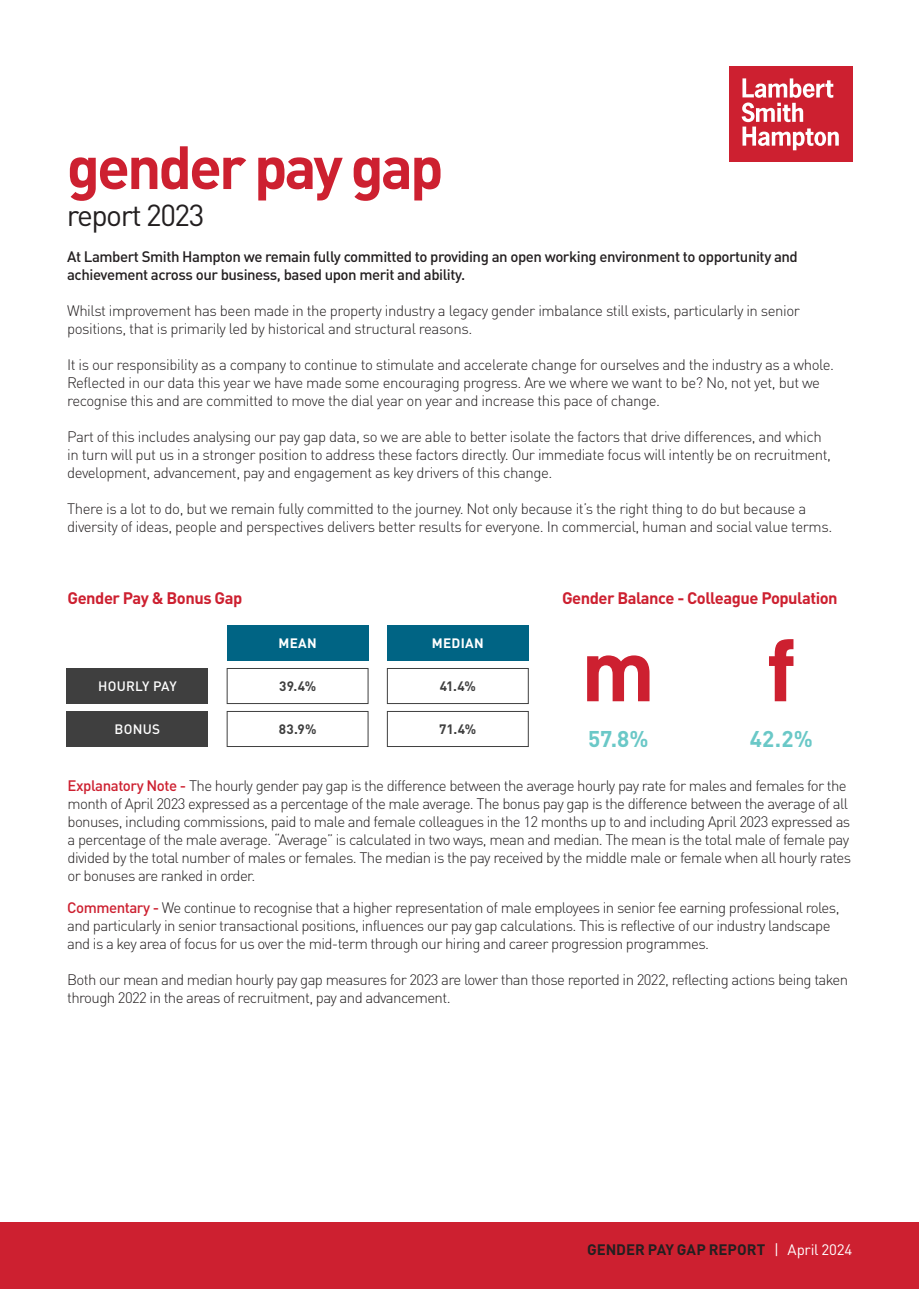
<style>
.page{position:relative;width:919px;height:1289px;background:#fff}
.page>*{position:absolute;margin:0;border:0;box-sizing:border-box;transform-origin:0 0}
.t1{font:700 90px "DIN2014";color:#cd2030}
.t2{font:700 60px "DIN Pro";letter-spacing:-.05em;color:#cd2030}
.t3{font:30px "DIN Pro";letter-spacing:-.05em;color:#231f20}
.t4{font:700 22.5px "DIN Pro";color:#6ac8c7}
.t5{font:700 16.5px "DIN Pro";letter-spacing:-.03em;color:#cd2030}
.t6{font:300 15px/18px "DIN Pro";letter-spacing:-.04em;color:#231f20}
.t7{font:500 15px/18px "DIN Pro";letter-spacing:-.03em;color:#231f20}
.t8{font:700 15px "DIN Pro";letter-spacing:-.005em;color:#231f20}
.t9{font:700 13.5px "DIN Pro";letter-spacing:.01em;color:#3f3f3f}
.t10{font:500 13.5px "DIN Pro";letter-spacing:.02em;color:#fff}
.t11{font:700 13.5px "DIN Pro";letter-spacing:.02em;color:#fff}
.s1{font-weight:500;color:#cd2030}
.s2{font-weight:400;color:#fff}
</style>
<div class="page">
<div style="left:728px;top:67px;width:124px;height:95px;background:#cd2030"></div>
<svg style="left:741px;top:78px;width:97px;height:72px"></svg>
<div style="left:0;top:1222px;width:918px;height:66px;background:#cd2030"></div>
<div style="left:227px;top:668px;width:141px;height:35px;border:1px solid #3f3f3f"></div>
<div style="left:67px;top:668px;width:141px;height:35px;background:#3f3f3f"></div>
<div style="left:387px;top:668px;width:141px;height:35px;border:1px solid #3f3f3f"></div>
<div style="left:227px;top:625px;width:141px;height:35px;background:#006484"></div>
<div style="left:387px;top:625px;width:141px;height:35px;background:#006484"></div>
<div style="left:67px;top:711px;width:141px;height:35px;background:#3f3f3f"></div>
<div style="left:227px;top:711px;width:141px;height:35px;border:1px solid #3f3f3f"></div>
<div style="left:387px;top:711px;width:141px;height:35px;border:1px solid #3f3f3f"></div>
<p class="t2" style="left:67px;top:117px;width:378px">gender pay gap</p>
<p class="t3" style="left:67px;top:191px;width:139px">report 2023</p>
<p class="t7" style="left:67px;top:245px;width:732px">At Lambert Smith Hampton we remain fully committed to providing an open working environment to opportunity and achievement across our business, based upon merit and ability.</p>
<p class="t6" style="left:67px;top:300px;width:734px">Whilst improvement has been made in the property industry a legacy gender imbalance still exists, particularly in senior positions, that is primarily led by historical and structural reasons.</p>
<p class="t6" style="left:67px;top:354px;width:768px">It is our responsibility as a company to continue to stimulate and accelerate change for ourselves and the industry as a whole.<br>Reflected in our data this year we have made some encouraging progress. Are we where we want to be? No, not yet, but we recognise this and are committed to move the dial year on year and increase this pace of change.</p>
<p class="t6" style="left:67px;top:426px;width:765px">Part of this includes analysing our pay gap data, so we are able to better isolate the factors that drive differences, and which in turn will put us in a stronger position to address these factors directly. Our immediate focus will intently be on recruitment, development, advancement, pay and engagement as key drivers of this change.</p>
<p class="t6" style="left:67px;top:498px;width:766px">There is a lot to do, but we remain fully committed to the journey. Not only because it’s the right thing to do but because a diversity of ideas, people and perspectives delivers better results for everyone. In commercial, human and social value terms.</p>
<p class="t5" style="left:67px;top:584px;width:176px">Gender Pay &amp; Bonus Gap</p>
<p class="t5" style="left:562px;top:584px;width:277px">Gender Balance - Colleague Population</p>
<p class="t11" style="left:278px;top:631px;width:40px">MEAN</p>
<p class="t11" style="left:432px;top:631px;width:53px">MEDIAN</p>
<p class="t10" style="left:98px;top:675px;width:80px">HOURLY PAY</p>
<p class="t9" style="left:279px;top:674px;width:39px">39.4%</p>
<p class="t9" style="left:439px;top:674px;width:38px">41.4%</p>
<p class="t1" style="left:582px;top:610px;width:73px">m</p>
<p class="t1" style="left:767px;top:610px;width:29px">f</p>
<p class="t10" style="left:115px;top:718px;width:47px">BONUS</p>
<p class="t9" style="left:279px;top:717px;width:39px">83.9%</p>
<p class="t9" style="left:439px;top:717px;width:39px">71.4%</p>
<p class="t4" style="left:588px;top:719px;width:62px">57.8%</p>
<p class="t4" style="left:749px;top:719px;width:65px">42.2%</p>
<p class="t6" style="left:67px;top:775px;width:785px"><span class="s1">Explanatory Note -</span> The hourly gender pay gap is the difference between the average hourly pay rate for males and females for the month of April 2023 expressed as a percentage of the male average. The bonus pay gap is the difference between the average of all bonuses, including commissions, paid to male and female colleagues in the 12 months up to and including April 2023 expressed as a percentage of the male average. “Average” is calculated in two ways, mean and median. The mean is the total male of female pay divided by the total number of males or females. The median is the pay received by the middle male or female when all hourly rates or bonuses are ranked in order.</p>
<p class="t6" style="left:67px;top:897px;width:773px"><span class="s1">Commentary -</span> We continue to recognise that a higher representation of male employees in senior fee earning professional roles, and particularly in senior transactional positions, influences our pay gap calculations. This is reflective of our industry landscape and is a key area of focus for us over the mid-term through our hiring and career progression programmes.</p>
<p class="t6" style="left:67px;top:969px;width:782px">Both our mean and median hourly pay gap measures for 2023 are lower than those reported in 2022, reflecting actions being taken through 2022 in the areas of recruitment, pay and advancement.</p>
<p class="t8" style="left:587px;top:1236px;width:267px">GENDER PAY GAP REPORT <span class="s2">| April 2024</span></p>
</div>
